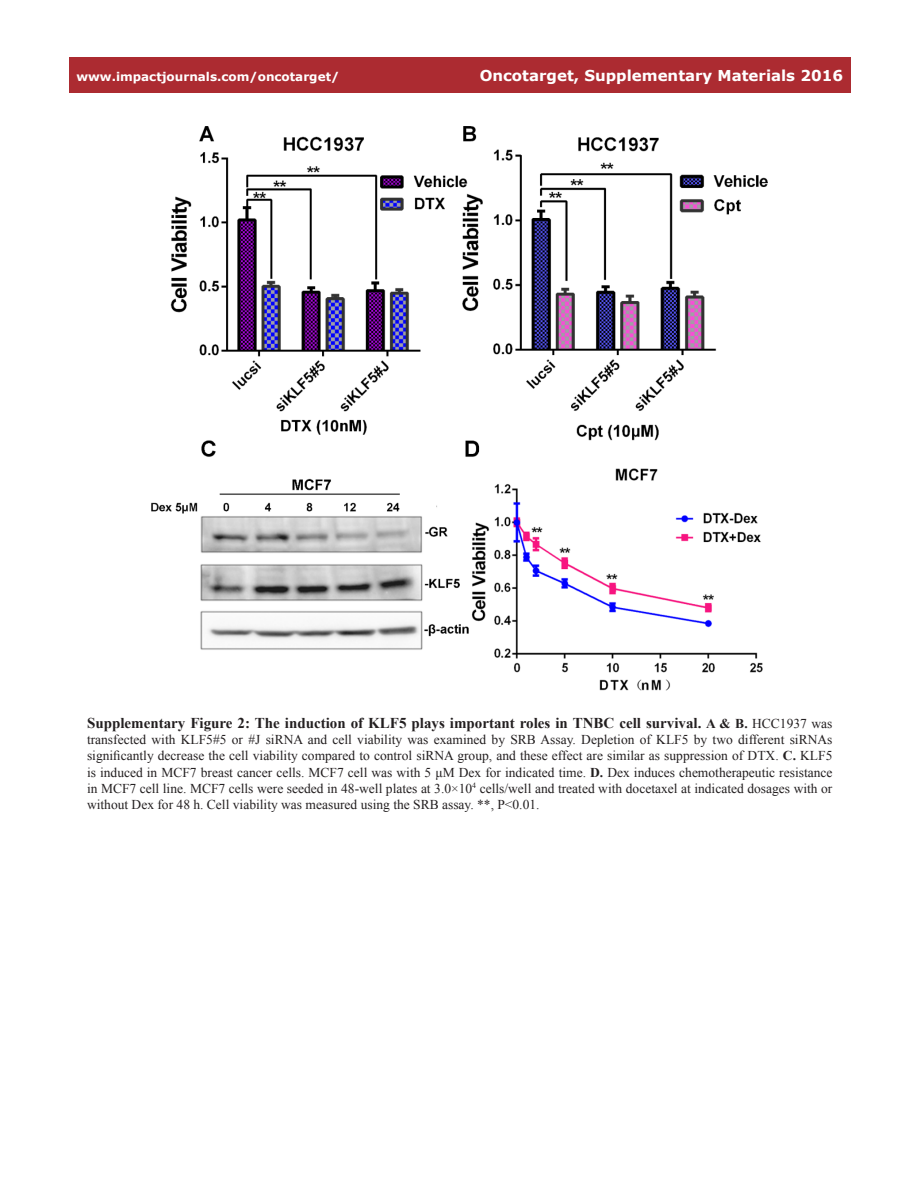
<style>
.page{position:relative;width:918px;height:1188px;background:#fff}
.page>*{position:absolute;margin:0;border:0;box-sizing:border-box;transform-origin:0 0}
.figuretext{font:700 15px "Times New Roman";color:#231f20}
.t1{font:700 15px "Verdana";color:#fff}
.figuretext-2{font:13.5px/16.2px "Times New Roman";color:#231f20;text-align:justify}
.t2{font:700 12px "Verdana";color:#fff}
.s1{font-size:13.5px}
.s2{font-weight:400;font-size:13.5px}
.s3{font-weight:700}
</style>
<div class="page">
<div style="left:69px;top:57px;width:781px;height:36px;background:#ac2b31"></div>
<img style="left:152px;top:127px;width:616px;height:564px">
<p class="t2" style="left:76px;top:68px;width:264px">www.impactjournals.com/oncotarget/</p>
<p class="t1" style="left:480px;top:65px;width:365px">Oncotarget, Supplementary Materials 2016</p>
<p class="figuretext" style="left:87px;top:713px;width:747px">Supplementary Figure 2: The induction of KLF5 plays important roles in TNBC cell survival. <span class="s1">A &amp; B.</span> <span class="s2">HCC1937 was</span></p>
<p class="figuretext-2" style="left:87px;top:731px;width:747px">transfected with KLF5#5 or #J siRNA and cell viability was examined by SRB Assay. Depletion of KLF5 by two different siRNAs significantly decrease the cell viability compared to control siRNA group, and these effect are similar as suppression of DTX. <span class="s3">C.</span> KLF5 is induced in MCF7 breast cancer cells. MCF7 cell was with 5 μM Dex for indicated time. <span class="s3">D.</span> Dex induces chemotherapeutic resistance in MCF7 cell line. MCF7 cells were seeded in 48-well plates at 3.0×10<sup>4</sup> cells/well and treated with docetaxel at indicated dosages with or without Dex for 48 h. Cell viability was measured using the SRB assay. **, P&lt;0.01.</p>
</div>
